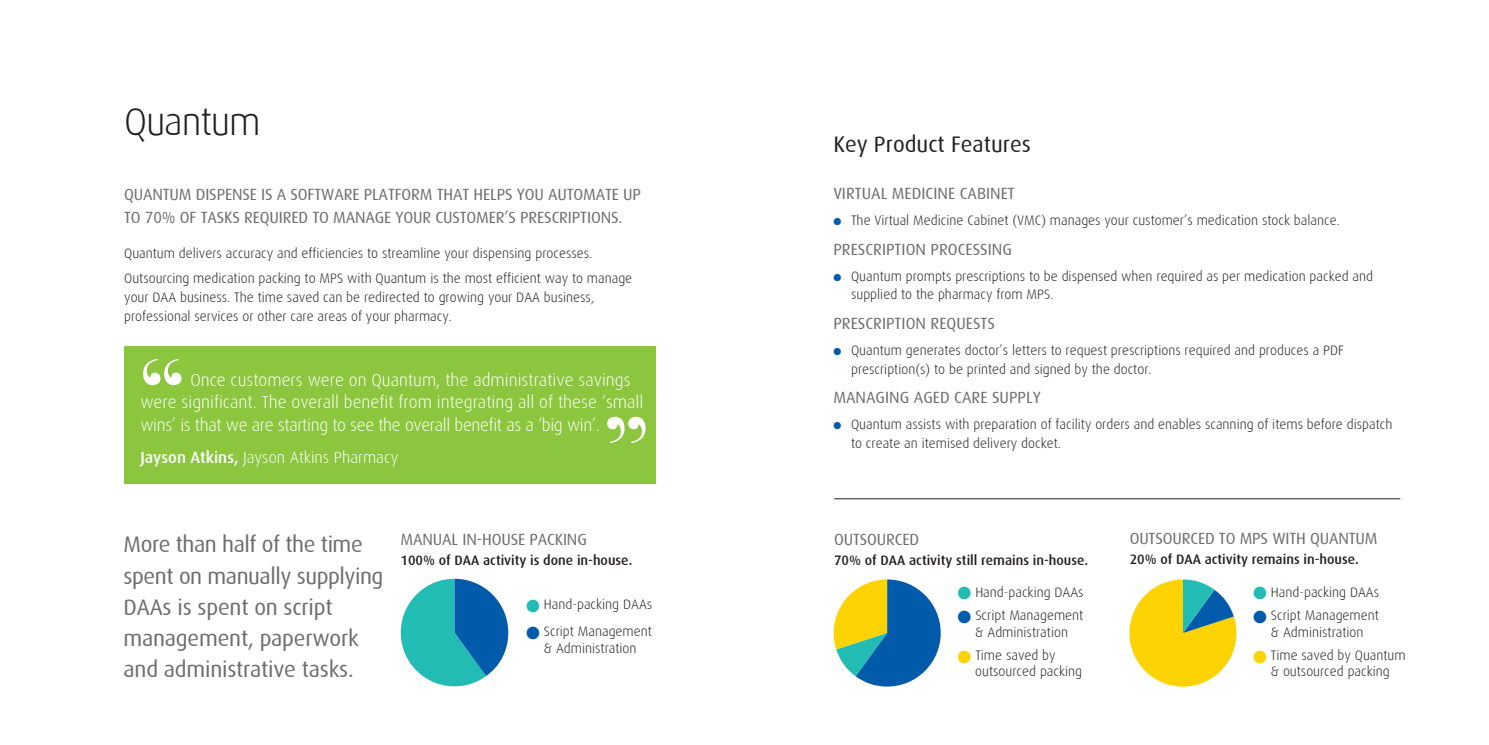
<style>
.page{position:relative;width:1489px;height:745px;background:#fff}
.page>*{position:absolute;margin:0;border:0;box-sizing:border-box;transform-origin:0 0}
.t1{font:90.38px "Bodoni Svty Two ITCTT Bold";color:#fff}
.t2{font:300 38.75px "Dax";letter-spacing:-.03em;color:#231f20}
.t3{font:22.5px/31.2px "Dax";letter-spacing:-.01em;color:#6c6d70}
.t4{font:22.5px "Dax";color:#231f20}
.t5{font:300 17.5px/22.5px "Dax";color:#fff}
.t6{font:16.25px/22.5px "Dax";letter-spacing:-.01em;color:#6c6d70}
.t7{font:300 16.25px "Dax";color:#fff}
.t8{font:300 13.75px/18.8px "Dax";color:#231f20}
.t9{font:500 13.75px "Dax";color:#231f20}
.s1{font-weight:500}
.s2{color:#015aaa}
.s3{color:#22bcb5}
.s4{color:#fed304}
</style>
<div class="page">
<div style="left:124px;top:346px;width:532px;height:137px;background:#8bc63e"></div>
<svg style="left:833px;top:579px;width:107px;height:107px"></svg>
<svg style="left:400px;top:578px;width:108px;height:109px"></svg>
<svg style="left:1129px;top:579px;width:108px;height:108px"></svg>
<hr style="left:834px;top:498px;width:566px;height:1px;background:#231f20">
<p class="t2" style="left:124px;top:101px;width:138px">Quantum</p>
<p class="t6" style="left:124px;top:183px;width:518px">QUANTUM DISPENSE IS A SOFTWARE PLATFORM THAT HELPS YOU AUTOMATE UP<br>TO 70% OF TASKS REQUIRED TO MANAGE YOUR CUSTOMER’S PRESCRIPTIONS.</p>
<p class="t8" style="left:124px;top:243px;width:470px">Quantum delivers accuracy and efficiencies to streamline your dispensing processes.</p>
<p class="t8" style="left:124px;top:269px;width:509px">Outsourcing medication packing to MPS with Quantum is the most efficient way to manage your DAA business. The time saved can be redirected to growing your DAA business, professional services or other care areas of your pharmacy.</p>
<p class="t1" style="left:137px;top:338px;width:52px">‘‘</p>
<p class="t5" style="left:140px;top:368px;width:504px;text-indent:50px">Once customers were on Quantum, the administrative savings were significant. The overall benefit from integrating all of these ‘small wins’ is that we are starting to see the overall benefit as a ‘big win’.</p>
<p class="t7" style="left:140px;top:448px;width:259px"><span class="s1">Jayson Atkins,</span> Jayson Atkins Pharmacy</p>
<p class="t1" style="left:651px;top:463px;width:52px;rotate:-180deg">‘‘</p>
<p class="t4" style="left:833px;top:132px;width:199px">Key Product Features</p>
<p class="t6" style="left:833px;top:182px;width:183px">VIRTUAL MEDICINE CABINET</p>
<p class="t8" style="left:833px;top:211px;width:508px"><span class="s2">●</span> The Virtual Medicine Cabinet (VMC) manages your customer’s medication stock balance.</p>
<p class="t6" style="left:833px;top:238px;width:180px">PRESCRIPTION PROCESSING</p>
<p class="t8" style="left:851px;top:266px;width:523px;text-indent:-18px"><span class="s2">●</span> Quantum prompts prescriptions to be dispensed when required as per medication packed and supplied to the pharmacy from MPS.</p>
<p class="t6" style="left:833px;top:312px;width:163px">PRESCRIPTION REQUESTS</p>
<p class="t8" style="left:851px;top:341px;width:494px;text-indent:-18px"><span class="s2">●</span> Quantum generates doctor’s letters to request prescriptions required and produces a PDF prescription(s) to be printed and signed by the doctor.</p>
<p class="t6" style="left:833px;top:386px;width:209px">MANAGING AGED CARE SUPPLY</p>
<p class="t8" style="left:851px;top:415px;width:543px;text-indent:-18px"><span class="s2">●</span> Quantum assists with preparation of facility orders and enables scanning of items before dispatch to create an itemised delivery docket.</p>
<p class="t3" style="left:124px;top:528px;width:261px">More than half of the time spent on manually supplying<br>DAAs is spent on script management, paperwork and administrative tasks.</p>
<p class="t6" style="left:834px;top:528px;width:87px">OUTSOURCED</p>
<p class="t6" style="left:400px;top:528px;width:188px">MANUAL IN-HOUSE PACKING</p>
<p class="t9" style="left:400px;top:552px;width:233px">100% of DAA activity is done in-house.</p>
<p class="t8" style="left:526px;top:595px;width:128px"><span class="s3">●</span> Hand-packing DAAs</p>
<p class="t8" style="left:526px;top:623px;width:127px;line-height:16.2px;text-align:center"><span class="s2">●</span> Script Management &amp; Administration</p>
<p class="t9" style="left:834px;top:552px;width:255px">70% of DAA activity still remains in-house.</p>
<p class="t8" style="left:957px;top:582px;width:128px"><span class="s3">●</span> Hand-packing DAAs</p>
<p class="t8" style="left:957px;top:607px;width:127px;line-height:16.2px;text-align:center"><span class="s2">●</span> Script Management &amp; Administration</p>
<p class="t8" style="left:975px;top:647px;width:108px;line-height:16.2px;text-indent:-18px"><span class="s4">●</span> Time saved by outsourced packing</p>
<p class="t6" style="left:1129px;top:527px;width:249px">OUTSOURCED TO MPS WITH QUANTUM</p>
<p class="t9" style="left:1129px;top:551px;width:230px">20% of DAA activity remains in-house.</p>
<p class="t8" style="left:1252px;top:582px;width:128px"><span class="s3">●</span> Hand-packing DAAs</p>
<p class="t8" style="left:1252px;top:607px;width:127px;line-height:16.2px;text-align:center"><span class="s2">●</span> Script Management &amp; Administration</p>
<p class="t8" style="left:1252px;top:647px;width:154px;line-height:16.2px;text-align:center"><span class="s4">●</span> Time saved by Quantum &amp; outsourced packing</p>
</div>
